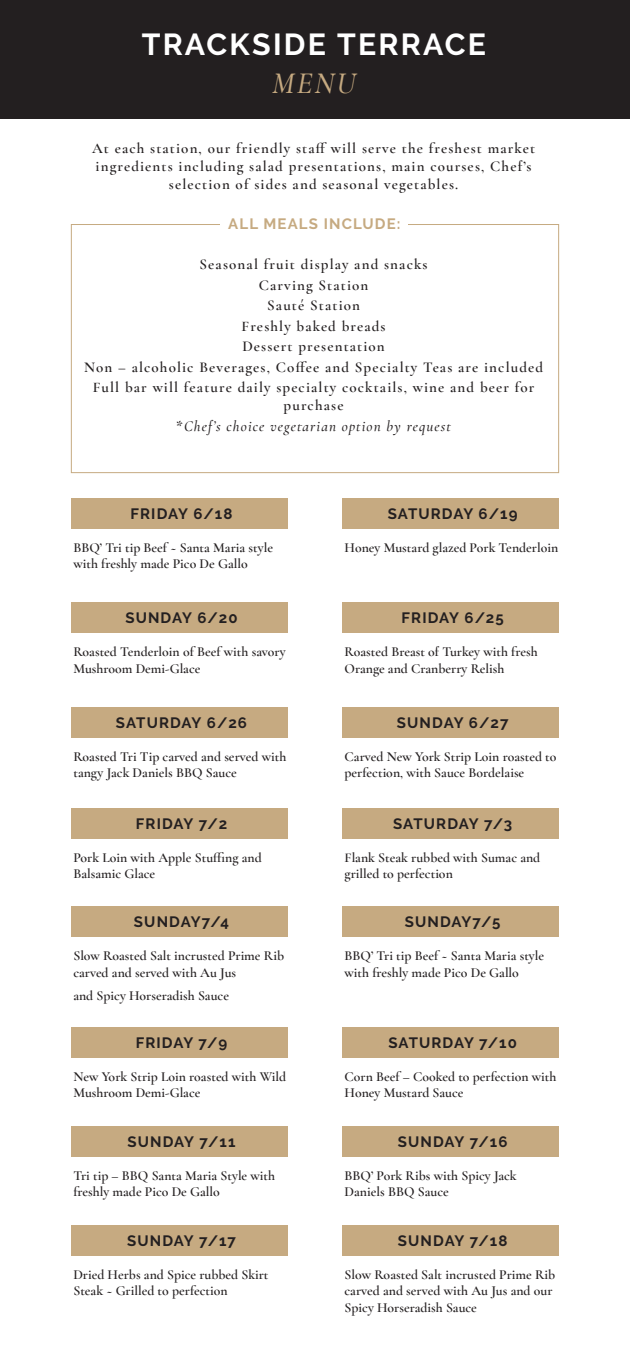
<style>
.page{position:relative;width:630px;height:1364px;background:#fff}
.page>*{position:absolute;margin:0;border:0;box-sizing:border-box;transform-origin:0 0}
.t1{font:700 30.25px "Raleway";letter-spacing:.075em;color:#fff}
.t2{font:italic 500 30.25px "Cormorant Garamond";color:#c6aa81}
.t3{font:600 15px/20.5px "Cormorant Garamond";letter-spacing:.075em;color:#231f20;text-align:center}
.t4{font:700 15px "Raleway";letter-spacing:.075em;color:#231f20}
.t5{font:italic 500 15px/20.5px "Cormorant Garamond";letter-spacing:.075em;color:#231f20;text-align:center}
.t6{font:700 15px "Raleway";letter-spacing:.075em;color:#c6aa81}
.t7{font:600 13.75px/16.5px "Cormorant Garamond";color:#231f20}
.s1{font-weight:600;font-style:normal}
</style>
<div class="page">
<div style="left:71px;top:224px;width:488px;height:249px;border:1px solid #c6aa81"></div>
<div style="left:0;top:0;width:630px;height:118px;background:#231f20"></div>
<div style="left:221px;top:211px;width:187px;height:28px;background:#fff"></div>
<div style="left:71px;top:497px;width:216px;height:31px;background:#c6aa81"></div>
<div style="left:343px;top:497px;width:216px;height:31px;background:#c6aa81"></div>
<div style="left:71px;top:602px;width:216px;height:31px;background:#c6aa81"></div>
<div style="left:343px;top:602px;width:216px;height:31px;background:#c6aa81"></div>
<div style="left:71px;top:707px;width:216px;height:30px;background:#c6aa81"></div>
<div style="left:343px;top:707px;width:216px;height:30px;background:#c6aa81"></div>
<div style="left:71px;top:807px;width:216px;height:31px;background:#c6aa81"></div>
<div style="left:343px;top:807px;width:216px;height:31px;background:#c6aa81"></div>
<div style="left:71px;top:906px;width:216px;height:31px;background:#c6aa81"></div>
<div style="left:343px;top:906px;width:216px;height:31px;background:#c6aa81"></div>
<div style="left:71px;top:1026px;width:216px;height:31px;background:#c6aa81"></div>
<div style="left:343px;top:1026px;width:216px;height:31px;background:#c6aa81"></div>
<div style="left:71px;top:1125px;width:216px;height:31px;background:#c6aa81"></div>
<div style="left:343px;top:1125px;width:216px;height:31px;background:#c6aa81"></div>
<div style="left:71px;top:1224px;width:216px;height:31px;background:#c6aa81"></div>
<div style="left:343px;top:1224px;width:216px;height:31px;background:#c6aa81"></div>
<h1 class="t1" style="left:142px;top:27px;width:346px">TRACKSIDE TERRACE</h1>
<h1 class="t2" style="left:272px;top:66px;width:85px">MENU</h1>
<p class="t3" style="left:92px;top:139px;width:445px;line-height:18px">At each station, our friendly staff will serve the freshest market ingredients including salad presentations, main courses, Chef’s selection of sides and seasonal vegetables.</p>
<p class="t6" style="left:228px;top:215px;width:174px">ALL MEALS INCLUDE:</p>
<p class="t3" style="left:84px;top:254px;width:461px">Seasonal fruit display and snacks<br>Carving Station<br>Sauté Station<br>Freshly baked breads<br>Dessert presentation<br>Non – alcoholic Beverages, Coffee and Specialty Teas are included Full bar will feature daily specialty cocktails, wine and beer for</p>
<p class="t5" style="left:176px;top:395px;width:276px"><span class="s1">purchase<br>*</span>Chef’s choice vegetarian option by request</p>
<p class="t4" style="left:130px;top:504px;width:104px">FRIDAY 6/18</p>
<p class="t7" style="left:73px;top:539px;width:201px">BBQ’ Tri tip Beef ~ Santa Maria style with freshly made Pico De Gallo</p>
<p class="t4" style="left:125px;top:609px;width:114px">SUNDAY 6/20</p>
<p class="t7" style="left:73px;top:643px;width:214px">Roasted Tenderloin of Beef with savory<br>Mushroom Demi-Glace</p>
<p class="t4" style="left:116px;top:714px;width:133px">SATURDAY 6/26</p>
<p class="t7" style="left:73px;top:748px;width:214px">Roasted Tri Tip carved and served with tangy Jack Daniels BBQ Sauce</p>
<p class="t4" style="left:136px;top:814px;width:93px">FRIDAY 7/2</p>
<p class="t7" style="left:73px;top:848px;width:190px">Pork Loin with Apple Stuffing and<br>Balsamic Glace</p>
<p class="t4" style="left:134px;top:913px;width:97px">SUNDAY7/4</p>
<p class="t7" style="left:73px;top:947px;width:212px">Slow Roasted Salt incrusted Prime Rib carved and served with Au Jus</p>
<p class="t7" style="left:73px;top:987px;width:157px">and Spicy Horseradish Sauce</p>
<p class="t4" style="left:136px;top:1033px;width:93px">FRIDAY 7/9</p>
<p class="t7" style="left:73px;top:1067px;width:214px">New York Strip Loin roasted with Wild<br>Mushroom Demi-Glace</p>
<p class="t4" style="left:128px;top:1132px;width:109px">SUNDAY 7/11</p>
<p class="t7" style="left:73px;top:1166px;width:203px">Tri tip – BBQ Santa Maria Style with freshly made Pico De Gallo</p>
<p class="t4" style="left:127px;top:1231px;width:110px">SUNDAY 7/17</p>
<p class="t7" style="left:73px;top:1265px;width:197px">Dried Herbs and Spice rubbed Skirt<br>Steak ~ Grilled to perfection</p>
<p class="t4" style="left:388px;top:504px;width:131px">SATURDAY 6/19</p>
<p class="t7" style="left:345px;top:539px;width:215px">Honey Mustard glazed Pork Tenderloin</p>
<p class="t4" style="left:402px;top:609px;width:104px">FRIDAY 6/25</p>
<p class="t7" style="left:345px;top:643px;width:195px">Roasted Breast of Turkey with fresh<br>Orange and Cranberry Relish</p>
<p class="t4" style="left:397px;top:714px;width:113px">SUNDAY 6/27</p>
<p class="t7" style="left:345px;top:748px;width:214px">Carved New York Strip Loin roasted to perfection, with Sauce Bordelaise</p>
<p class="t4" style="left:393px;top:814px;width:121px">SATURDAY 7/3</p>
<p class="t7" style="left:345px;top:848px;width:197px">Flank Steak rubbed with Sumac and grilled to perfection</p>
<p class="t4" style="left:405px;top:913px;width:97px">SUNDAY7/5</p>
<p class="t7" style="left:345px;top:947px;width:201px">BBQ’ Tri tip Beef ~ Santa Maria style with freshly made Pico De Gallo</p>
<p class="t4" style="left:388px;top:1033px;width:130px">SATURDAY 7/10</p>
<p class="t7" style="left:345px;top:1067px;width:213px">Corn Beef – Cooked to perfection with<br>Honey Mustard Sauce</p>
<p class="t4" style="left:398px;top:1132px;width:111px">SUNDAY 7/16</p>
<p class="t7" style="left:345px;top:1166px;width:174px">BBQ’ Pork Ribs with Spicy Jack<br>Daniels BBQ Sauce</p>
<p class="t4" style="left:398px;top:1231px;width:111px">SUNDAY 7/18</p>
<p class="t7" style="left:345px;top:1265px;width:212px">Slow Roasted Salt incrusted Prime Rib carved and served with Au Jus and our<br>Spicy Horseradish Sauce</p>
</div>
